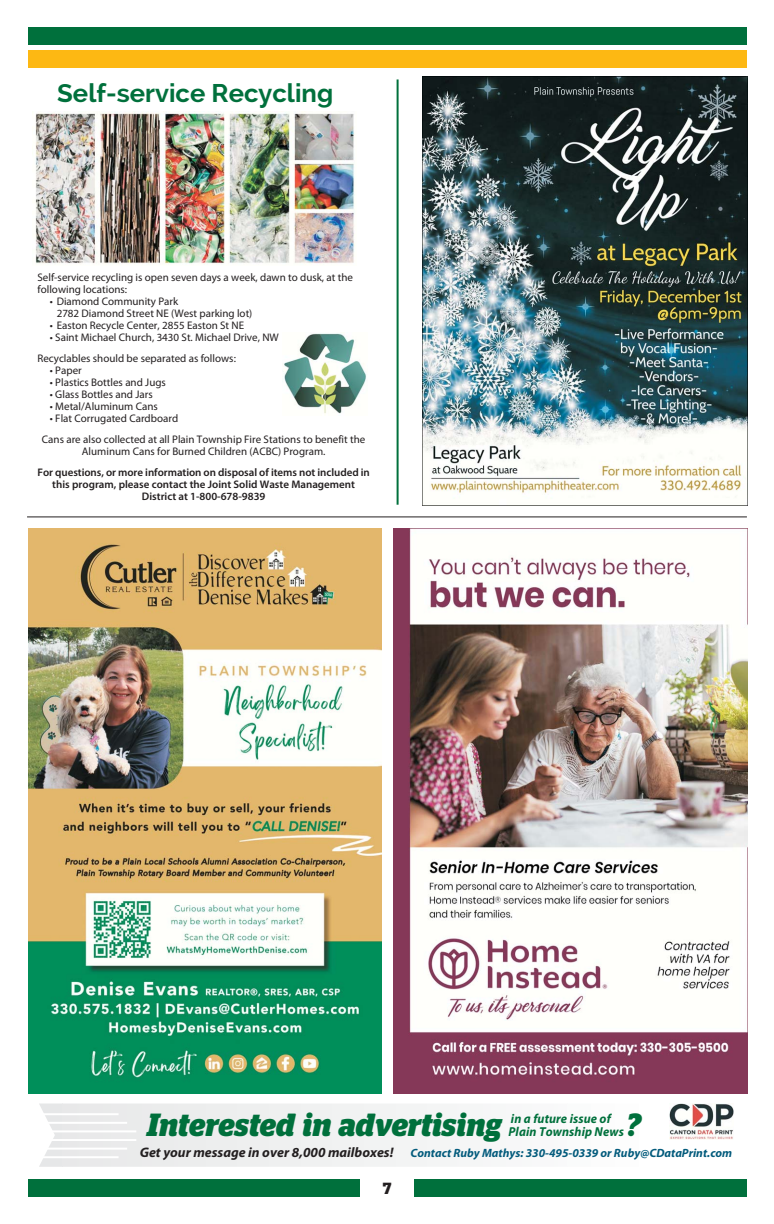
<style>
.page{position:relative;width:774px;height:1224px;background:#fff}
.page>*{position:absolute;margin:0;border:0;box-sizing:border-box;transform-origin:0 0}
.t1{font:italic 700 32px "Stag";letter-spacing:.01em;color:#00703c;scale:.93 1}
.t2{font:700 25.6px "Raleway";color:#00703c}
.t3{font:700 16px "City";color:#231f20}
.t4{font:italic 700 13px/13px "Myriad Pro";letter-spacing:.01em;color:#00703c;scale:.96 1}
.t5{font:italic 700 12px "Myriad Pro";color:#035b7c}
.t6{font:11px/12px "Myriad Pro";color:#231f20}
.t7{font:600 11px/12px "Myriad Pro";color:#231f20;text-align:center}
.s1{font-size:13.8px;color:#231f20}
</style>
<div class="page">
<img style="left:29px;top:529px;width:353px;height:564px">
<div style="left:28px;top:1179px;width:719px;height:18px;background:#00703c"></div>
<div style="left:360px;top:1177px;width:54px;height:26px;background:#fff"></div>
<div style="left:28px;top:50px;width:719px;height:18px;background:#fdb813"></div>
<div style="left:28px;top:27px;width:719px;height:18px;background:#00703c"></div>
<svg style="left:39px;top:1104px;width:24px;height:63px"></svg>
<div style="left:63px;top:1104px;width:394px;height:63px;background:#eff0f0"></div>
<div style="left:567px;top:1104px;width:24px;height:63px;background:#fafbfb"></div>
<hr style="left:35px;top:1113px;width:84px;height:2px;background:#fff">
<hr style="left:35px;top:1122px;width:92px;height:2px;background:#fff">
<hr style="left:35px;top:1130px;width:101px;height:2px;background:#fff">
<hr style="left:35px;top:1139px;width:101px;height:2px;background:#fff">
<hr style="left:35px;top:1148px;width:92px;height:2px;background:#fff">
<hr style="left:35px;top:1156px;width:84px;height:2px;background:#fff">
<img style="left:670px;top:1103px;width:63px;height:37px">
<img style="left:422px;top:77px;width:325px;height:429px">
<hr style="left:27px;top:516px;width:720px;height:1px;background:#231f20">
<img style="left:394px;top:529px;width:353px;height:564px">
<img style="left:284px;top:333px;width:82px;height:81px">
<img style="left:35px;top:111px;width:320px;height:153px">
<hr style="left:397px;top:79px;width:2px;height:426px;background:#00703c">
<h2 class="t2" style="left:57px;top:78px;width:278px">Self-service Recycling</h2>
<p class="t6" style="left:38px;top:272px;width:317px">Self-service recycling is open seven days a week, dawn to dusk, at the following locations:</p>
<p class="t6" style="left:57px;top:296px;width:197px;text-indent:-7px">• Diamond Community Park<br>2782 Diamond Street NE (West parking lot)</p>
<p class="t6" style="left:50px;top:320px;width:196px">• Easton Recycle Center, 2855 Easton St NE</p>
<p class="t6" style="left:38px;top:328px;width:243px;line-height:21px;text-indent:12px">• Saint Michael Church, 3430 St. Michael Drive, NW<br>Recyclables should be separated as follows:</p>
<p class="t6" style="left:50px;top:365px;width:33px">• Paper</p>
<p class="t6" style="left:50px;top:377px;width:118px">• Plastics Bottles and Jugs</p>
<p class="t6" style="left:50px;top:389px;width:104px">• Glass Bottles and Jars</p>
<p class="t6" style="left:50px;top:401px;width:110px">• Metal/Aluminum Cans</p>
<p class="t6" style="left:42px;top:409px;width:325px;line-height:21px;text-indent:8px">• Flat Corrugated Cardboard<br>Cans are also collected at all Plain Township Fire Stations to benefit the</p>
<p class="t6" style="left:82px;top:446px;width:245px">Aluminum Cans for Burned Children (ACBC) Program.</p>
<p class="t7" style="left:38px;top:467px;width:334px">For questions, or more information on disposal of items not included in this program, please contact the Joint Solid Waste Management<br>District at 1-800-678-9839</p>
<h1 class="t1" style="left:148px;top:1113px;width:382px">Interested in advertising</h1>
<h1 class="t1" style="left:626px;top:1113px;width:17px">?</h1>
<p class="t5" style="left:140px;top:1149px;width:594px"><span class="s1">Get your message in over 8,000 mailboxes!</span> Contact Ruby Mathys: 330-495-0339 or Ruby@CDataPrint.com</p>
<p class="t4" style="left:509px;top:1114px;width:122px">in a future issue of<br>Plain Township News</p>
<h3 class="t3" style="left:382px;top:1182px;width:11px">7</h3>
</div>
